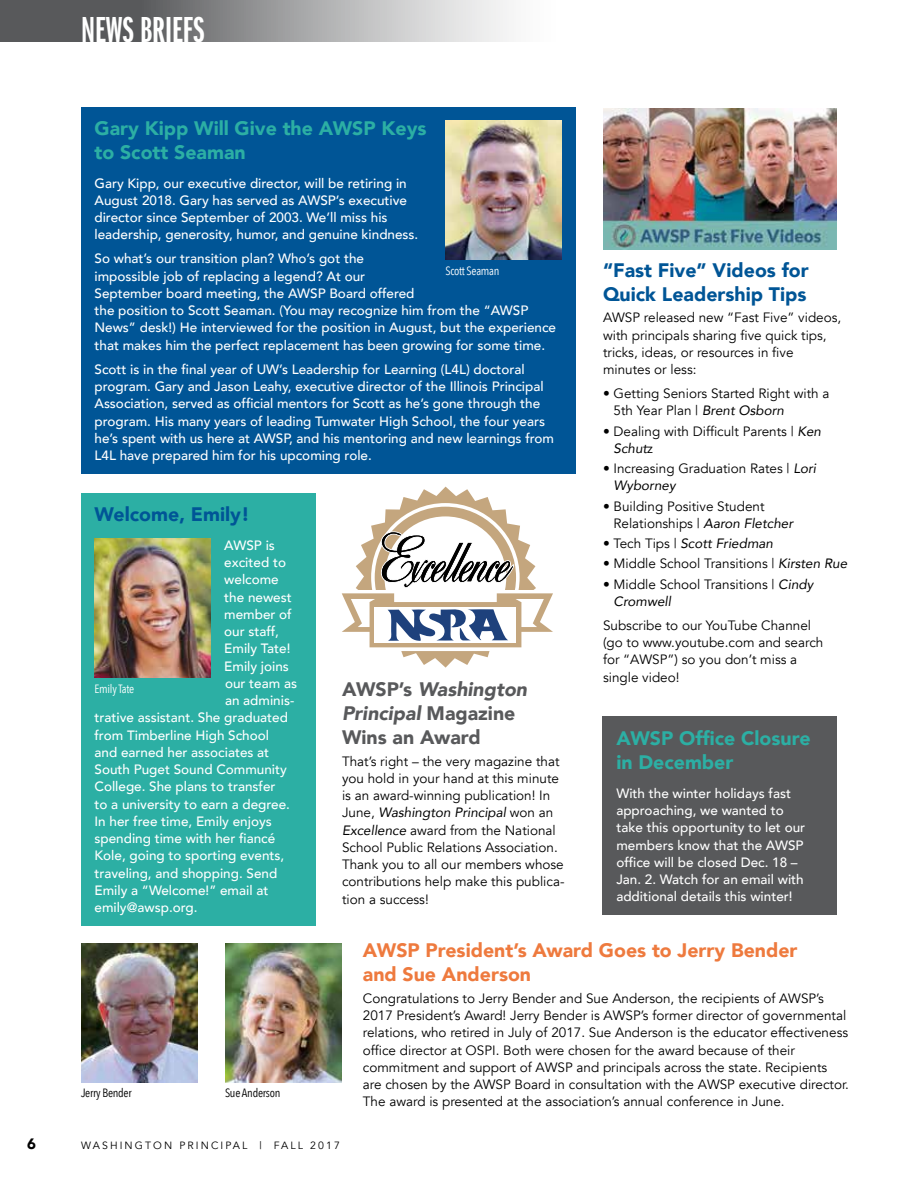
<style>
.page{position:relative;width:918px;height:1188px;background:#fff}
.page>*{position:absolute;margin:0;border:0;box-sizing:border-box;transform-origin:0 0}
.t1{font:37.5px "Franklin Gothic Demi X Cmpr";color:#fff}
.t2{font:900 19.5px/24px "Avenir";color:#2cafa4}
.t3{font:900 19.5px/24px "Avenir";color:#005596}
.t4{font:900 19.5px/24px "Avenir";color:#ee7a3e}
.t5{font:900 19.5px/24px "Avenir";color:#58595b}
.t6{font:900 15px "Avenir";color:#000}
.t7{font:500 13.5px/17.2px "Avenir";color:#fff}
.t8{font:13.5px/17.2px "Avenir";color:#000}
.t9{font:italic 13.5px "Avenir";color:#000}
.t10{font:12px "Avenir Next Condensed";letter-spacing:-.02em;color:#000}
.t11{font:12px "Avenir Next Condensed";letter-spacing:-.02em;color:#fff}
.t12{font:10.5px "Avenir";letter-spacing:.2em;color:#000}
.s1{font-style:italic}
.s2{font-style:normal}
</style>
<div class="page">
<div style="left:81px;top:493px;width:234px;height:433px;background:#2cafa4"></div>
<div style="left:603px;top:717px;width:234px;height:198px;background:#58595b"></div>
<div style="left:81px;top:107px;width:495px;height:366px;background:#005596"></div>
<svg style="left:0;top:0;width:509px;height:42px"></svg>
<img style="left:446px;top:120px;width:116px;height:139px">
<img style="left:94px;top:539px;width:117px;height:139px">
<img style="left:81px;top:943px;width:116px;height:139px">
<img style="left:225px;top:943px;width:116px;height:139px">
<svg style="left:342px;top:487px;width:211px;height:181px"></svg>
<img style="left:603px;top:108px;width:234px;height:141px">
<h1 class="t1" style="left:81px;top:9px;width:125px">NEWS BRIEFS</h1>
<h2 class="t2" style="left:94px;top:116px;width:334px">Gary Kipp Will Give the AWSP Keys to Scott Seaman</h2>
<p class="t7" style="left:94px;top:174px;width:325px">Gary Kipp, our executive director, will be retiring in August 2018. Gary has served as AWSP’s executive director since September of 2003. We’ll miss his leadership, generosity, humor, and genuine kindness.</p>
<p class="t7" style="left:94px;top:249px;width:463px">So what’s our transition plan? Who’s got the<br>impossible job of replacing a legend? At our<br>September board meeting, the AWSP Board offered<br>the position to Scott Seaman. (You may recognize him from the “AWSP News” desk!) He interviewed for the position in August, but the experience that makes him the perfect replacement has been growing for some time.</p>
<p class="t7" style="left:94px;top:360px;width:461px">Scott is in the final year of UW’s Leadership for Learning (L4L) doctoral program. Gary and Jason Leahy, executive director of the Illinois Principal Association, served as official mentors for Scott as he’s gone through the program. His many years of leading Tumwater High School, the four years he’s spent with us here at AWSP, and his mentoring and new learnings from L4L have prepared him for his upcoming role.</p>
<p class="t11" style="left:446px;top:261px;width:56px">Scott Seaman</p>
<h2 class="t3" style="left:94px;top:502px;width:157px">Welcome, Emily!</h2>
<p class="t7" style="left:224px;top:536px;width:52px">AWSP is</p>
<p class="t7" style="left:224px;top:553px;width:63px">excited to</p>
<p class="t7" style="left:224px;top:570px;width:56px">welcome</p>
<p class="t7" style="left:224px;top:588px;width:69px">the newest</p>
<p class="t7" style="left:224px;top:605px;width:69px">member of</p>
<p class="t7" style="left:224px;top:622px;width:56px">our staff,</p>
<p class="t7" style="left:224px;top:639px;width:68px">Emily Tate!</p>
<p class="t7" style="left:224px;top:657px;width:66px">Emily joins</p>
<p class="t7" style="left:225px;top:674px;width:74px">our team as</p>
<p class="t7" style="left:225px;top:691px;width:71px">an adminis-</p>
<p class="t7" style="left:95px;top:708px;width:195px">trative assistant. She graduated</p>
<p class="t7" style="left:95px;top:726px;width:176px">from Timberline High School</p>
<p class="t7" style="left:95px;top:743px;width:176px">and earned her associates at</p>
<p class="t7" style="left:95px;top:760px;width:194px">South Puget Sound Community</p>
<p class="t7" style="left:95px;top:777px;width:183px">College. She plans to transfer</p>
<p class="t7" style="left:95px;top:795px;width:197px">to a university to earn a degree.</p>
<p class="t7" style="left:95px;top:812px;width:179px">In her free time, Emily enjoys</p>
<p class="t7" style="left:95px;top:829px;width:182px">spending time with her fiancé</p>
<p class="t7" style="left:95px;top:846px;width:191px">Kole, going to sporting events,</p>
<p class="t7" style="left:95px;top:864px;width:184px">traveling, and shopping. Send</p>
<p class="t7" style="left:95px;top:881px;width:175px">Emily a “Welcome!” email at</p>
<p class="t7" style="left:95px;top:898px;width:105px">emily@awsp.org.</p>
<p class="t11" style="left:94px;top:678px;width:41px">Emily Tate</p>
<h2 class="t5" style="left:342px;top:677px;width:187px">AWSP’s <span class="s1">Washington<br>Principal</span> Magazine<br>Wins an Award</h2>
<p class="t8" style="left:342px;top:753px;width:224px">That’s right – the very magazine that you hold in your hand at this minute is an award-winning publication! In June, <span class="s1">Washington Principal</span> won an <span class="s1">Excellence</span> award from the National School Public Relations Association.<br>Thank you to all our members whose contributions help make this publica&shy;tion a success!</p>
<h2 class="t3" style="left:603px;top:257px;width:207px">“Fast Five” Videos for<br>Quick Leadership Tips</h2>
<p class="t8" style="left:603px;top:309px;width:240px">AWSP released new “Fast Five” videos, with principals sharing five quick tips, tricks, ideas, or resources in five minutes or less:</p>
<p class="t8" style="left:614px;top:385px;width:217px;text-indent:-11px">• Getting Seniors Started Right with a<br>5th Year Plan | <span class="s1">Brent Osborn</span></p>
<p class="t8" style="left:614px;top:423px;width:209px;text-indent:-11px">• Dealing with Difficult Parents | <span class="s1">Ken<br>Schut</span>z</p>
<p class="t8" style="left:614px;top:460px;width:204px;text-indent:-11px">• Increasing Graduation Rates | <span class="s1">Lori<br>Wyborney</span></p>
<p class="t8" style="left:614px;top:498px;width:181px;text-indent:-11px">• Building Positive Student<br>Relationships | <span class="s1">Aaron Fletcher</span></p>
<p class="t9" style="left:603px;top:535px;width:171px"><span class="s2">• Tech Tips |</span> Scott Friedman</p>
<p class="t8" style="left:603px;top:555px;width:246px">• Middle School Transitions | <span class="s1">Kirsten Rue</span></p>
<p class="t8" style="left:614px;top:576px;width:201px;text-indent:-11px">• Middle School Transitions | <span class="s1">Cindy<br>Cromwell</span></p>
<p class="t8" style="left:603px;top:617px;width:222px">Subscribe to our YouTube Channel (go to www.youtube.com and search for “AWSP”) so you don’t miss a single video!</p>
<h2 class="t2" style="left:616px;top:726px;width:196px">AWSP Office Closure in December</h2>
<p class="t7" style="left:616px;top:784px;width:190px">With the winter holidays fast approaching, we wanted to take this opportunity to let our members know that the AWSP office will be closed Dec. 18 –<br>Jan. 2. Watch for an email with additional details this winter!</p>
<p class="t10" style="left:81px;top:1083px;width:52px">Jerry Bender</p>
<p class="t10" style="left:225px;top:1083px;width:57px">Sue Anderson</p>
<p class="t6" style="left:27px;top:1131px;width:10px">6</p>
<p class="t12" style="left:81px;top:1140px;width:260px">WASHINGTON PRINCIPAL | FALL 2017</p>
<h2 class="t4" style="left:363px;top:938px;width:436px">AWSP President’s Award Goes to Jerry Bender and Sue Anderson</h2>
<p class="t8" style="left:363px;top:990px;width:488px">Congratulations to Jerry Bender and Sue Anderson, the recipients of AWSP’s 2017 President’s Award! Jerry Bender is AWSP’s former director of governmental relations, who retired in July of 2017. Sue Anderson is the educator effectiveness office director at OSPI. Both were chosen for the award because of their commitment and support of AWSP and principals across the state. Recipients are chosen by the AWSP Board in consultation with the AWSP executive director.<br>The award is presented at the association’s annual conference in June.</p>
</div>
